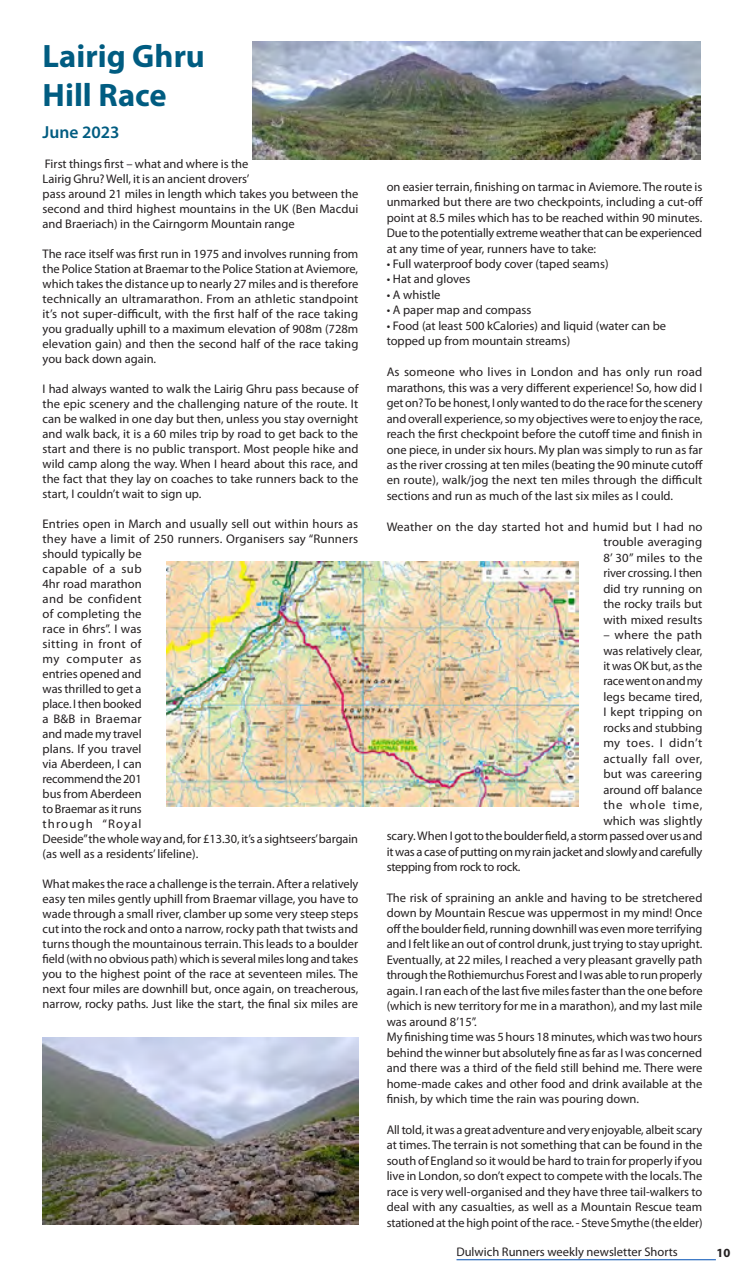
<style>
.page{position:relative;width:745px;height:1271px;background:#fff}
.page>*{position:absolute;margin:0;border:0;box-sizing:border-box;transform-origin:0 0}
.t1{font:700 32.5px/39px "Myriad Pro";color:#005c81}
.t2{font:600 17.5px "Myriad Pro";color:#005c81}
.t3{font:12.5px/15px "Myriad Pro";color:#231f20;text-align:justify}
.t4{font:12.5px "Myriad Pro";letter-spacing:-.02em;color:#231f20}
.t5{font:12.5px "Myriad Pro";letter-spacing:.03em;color:#231f20}
.t6{font:12.5px "Myriad Pro";letter-spacing:.04em;color:#231f20}
.t7{font:12.5px "Myriad Pro";letter-spacing:.025em;color:#231f20}
.t8{font:12.5px "Myriad Pro";letter-spacing:.055em;color:#231f20}
.t9{font:700 12.5px "Myriad Pro";color:#231f20}
</style>
<div class="page">
<hr style="left:456px;top:1260px;width:259px;height:1px;background:#0050b4">
<img style="left:252px;top:42px;width:448px;height:117px">
<img style="left:42px;top:1038px;width:316px;height:187px">
<img style="left:166px;top:561px;width:412px;height:246px">
<h1 class="t1" style="left:43px;top:35px;width:164px">Lairig Ghru<br>Hill Race</h1>
<h2 class="t2" style="left:43px;top:121px;width:79px">June 2023</h2>
<p class="t3" style="left:43px;top:157px;width:317px;text-align:left">First things first – what and where is the<br>Lairig Ghru? Well, it is an ancient drovers’<br>pass around 21 miles in length which takes you between the second and third highest mountains in the UK (Ben Macdui and Braeriach) in the Cairngorm Mountain range</p>
<p class="t3" style="left:43px;top:247px;width:317px">The race itself was first run in 1975 and involves running from the Police Station at Braemar to the Police Station at Aviemore, which takes the distance up to nearly 27 miles and is therefore technically an ultramarathon. From an athletic standpoint it’s not super-difficult, with the first half of the race taking you gradually uphill to a maximum elevation of 908m (728m elevation gain) and then the second half of the race taking you back down again.</p>
<p class="t3" style="left:43px;top:382px;width:317px">I had always wanted to walk the Lairig Ghru pass because of the epic scenery and the challenging nature of the route. It can be walked in one day but then, unless you stay overnight and walk back, it is a 60 miles trip by road to get back to the start and there is no public transport. Most people hike and wild camp along the way. When I heard about this race, and the fact that they lay on coaches to take runners back to the start, I couldn’t wait to sign up.</p>
<p class="t3" style="left:43px;top:517px;width:317px;text-align:left">Entries open in March and usually sell out within hours as they have a limit of 250 runners. Organisers say “Runners should typically be<br>capable of a sub<br>4hr road marathon<br>and be confident<br>of completing the<br>race in 6hrs”. I was<br>sitting in front of<br>my computer as<br>entries opened and<br>was thrilled to get a<br>place. I then booked<br>a B&amp;B in Braemar<br>and made my travel<br>plans. If you travel<br>via Aberdeen, I can<br>recommend the 201<br>bus from Aberdeen<br>to Braemar as it runs<br>through “Royal<br>Deeside” the whole way and, for £13.30, it’s a sightseers’ bargain (as well as a residents’ lifeline).</p>
<p class="t3" style="left:43px;top:877px;width:317px">What makes the race a challenge is the terrain. After a relatively easy ten miles gently uphill from Braemar village, you have to wade through a small river, clamber up some very steep steps cut into the rock and onto a narrow, rocky path that twists and turns though the mountainous terrain. This leads to a boulder field (with no obvious path) which is several miles long and takes you to the highest point of the race at seventeen miles. The next four miles are downhill but, once again, on treacherous, narrow, rocky paths. Just like the start, the final six miles are</p>
<p class="t3" style="left:386px;top:179px;width:317px;line-height:15.5px">on easier terrain, finishing on tarmac in Aviemore. The route is unmarked but there are two checkpoints, including a cut-off point at 8.5 miles which has to be reached within 90 minutes.<br>Due to the potentially extreme weather that can be experienced at any time of year, runners have to take:</p>
<p class="t3" style="left:386px;top:256px;width:223px">• Full waterproof body cover (taped seams)</p>
<p class="t3" style="left:386px;top:272px;width:85px">• Hat and gloves</p>
<p class="t3" style="left:386px;top:287px;width:55px">• A whistle</p>
<p class="t3" style="left:386px;top:302px;width:146px">• A paper map and compass</p>
<p class="t3" style="left:386px;top:318px;width:281px;line-height:15.5px">• Food (at least 500 kCalories) and liquid (water can be topped up from mountain streams)</p>
<p class="t3" style="left:386px;top:364px;width:317px;line-height:15.5px">As someone who lives in London and has only run road marathons, this was a very different experience! So, how did I get on? To be honest, I only wanted to do the race for the scenery and overall experience, so my objectives were to enjoy the race, reach the first checkpoint before the cutoff time and finish in one piece, in under six hours. My plan was simply to run as far as the river crossing at ten miles (beating the 90 minute cutoff en route), walk/jog the next ten miles through the difficult sections and run as much of the last six miles as I could.</p>
<p class="t3" style="left:603px;top:519px;width:101px;line-height:15.5px;text-indent:-216px">Weather on the day started hot and humid but I had no trouble averaging 8’ 30” miles to the river crossing. I then did try running on the rocky trails but with mixed results</p>
<p class="t7" style="left:603px;top:627px;width:100px">– where the path</p>
<p class="t3" style="left:603px;top:643px;width:100px">was relatively clear,</p>
<p class="t3" style="left:603px;top:658px;width:100px">it was OK but, as the</p>
<p class="t4" style="left:603px;top:674px;width:101px">race went on and my</p>
<p class="t3" style="left:603px;top:689px;width:100px">legs became tired,</p>
<p class="t3" style="left:603px;top:705px;width:100px">I kept tripping on</p>
<p class="t3" style="left:603px;top:720px;width:100px">rocks and stubbing</p>
<p class="t6" style="left:603px;top:735px;width:100px">my toes. I didn’t</p>
<p class="t5" style="left:603px;top:751px;width:100px">actually fall over,</p>
<p class="t3" style="left:603px;top:766px;width:100px">but was careering</p>
<p class="t3" style="left:603px;top:782px;width:100px">around off balance</p>
<p class="t8" style="left:603px;top:797px;width:100px">the whole time,</p>
<p class="t3" style="left:603px;top:813px;width:100px">which was slightly</p>
<p class="t4" style="left:386px;top:828px;width:317px">scary. When I got to the boulder field, a storm passed over us and</p>
<p class="t4" style="left:386px;top:844px;width:317px">it was a case of putting on my rain jacket and slowly and carefully</p>
<p class="t4" style="left:386px;top:859px;width:135px">stepping from rock to rock.</p>
<p class="t3" style="left:386px;top:890px;width:317px;line-height:15.5px;text-align:left">The risk of spraining an ankle and having to be stretchered down by Mountain Rescue was uppermost in my mind! Once off the boulder field, running downhill was even more terrifying and I felt like an out of control drunk, just trying to stay upright.<br>Eventually, at 22 miles, I reached a very pleasant gravelly path through the Rothiemurchus Forest and I was able to run properly again. I ran each of the last five miles faster than the one before (which is new territory for me in a marathon), and my last mile was around 8’15”.<br>My finishing time was 5 hours 18 minutes, which was two hours behind the winner but absolutely fine as far as I was concerned and there was a third of the field still behind me. There were home-made cakes and other food and drink available at the finish, by which time the rain was pouring down.</p>
<p class="t3" style="left:386px;top:1122px;width:317px;line-height:15.5px">All told, it was a great adventure and very enjoyable, albeit scary at times. The terrain is not something that can be found in the south of England so it would be hard to train for properly if you live in London, so don’t expect to compete with the locals. The race is very well-organised and they have three tail-walkers to deal with any casualties, as well as a Mountain Rescue team stationed at the high point of the race. - Steve Smythe (the elder)</p>
<p class="t3" style="left:456px;top:1244px;width:223px">Dulwich Runners weekly newsletter Shorts</p>
<p class="t9" style="left:716px;top:1244px;width:15px">10</p>
</div>
